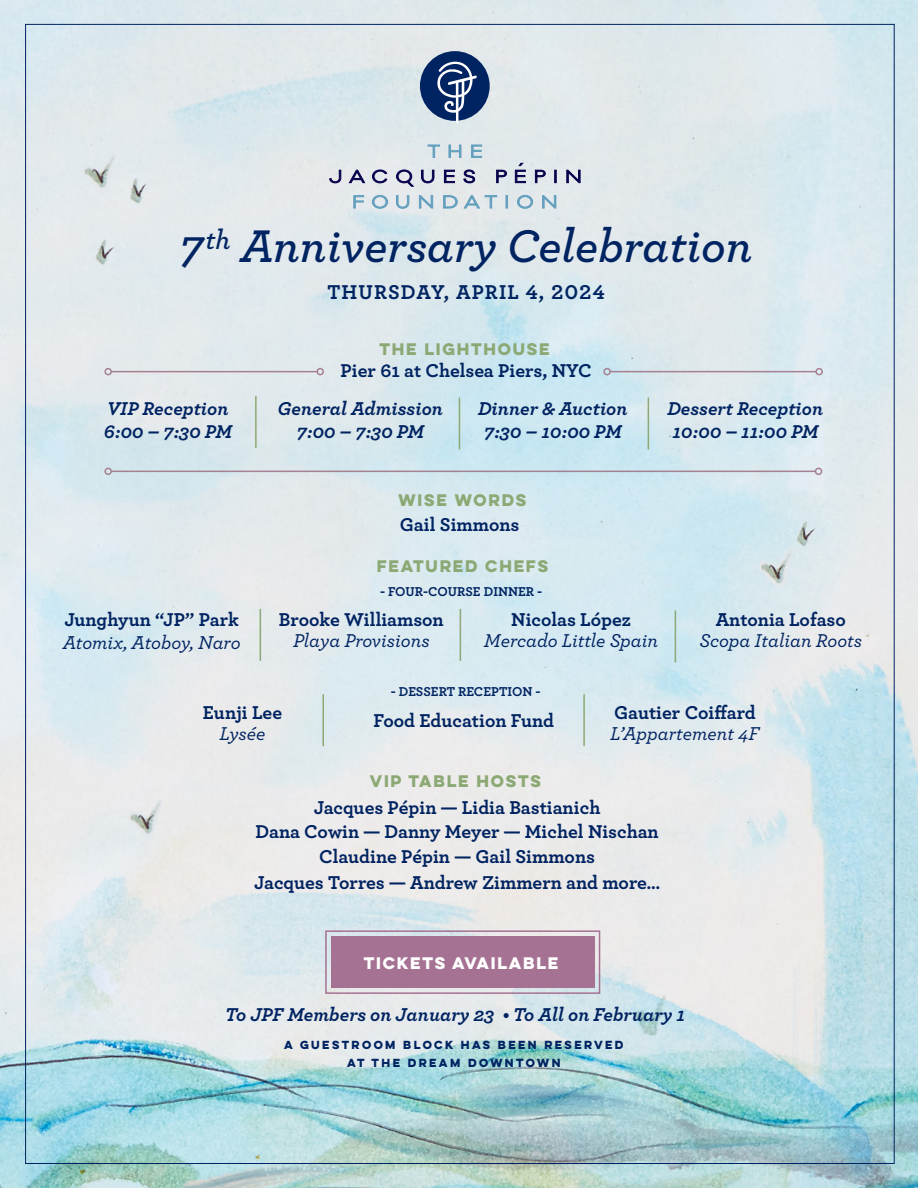
<style>
.page{position:relative;width:918px;height:1188px;background:#fff}
.page>*{position:absolute;margin:0;border:0;box-sizing:border-box;transform-origin:0 0}
.t1{font:italic 600 48px "Archer";color:#002361}
.t2{font:700 21px "Archer";letter-spacing:.05em;color:#002361}
.t3{font:700 19.5px/21px "Archer";color:#002361;text-align:center}
.t4{font:italic 700 19.5px/22.5px "Archer";color:#002361}
.t5{font:italic 500 19.5px/21px "Archer";color:#002361;text-align:center}
.t6{font:700 15px "Lulo Clean One";letter-spacing:-.11em;color:#8ca975}
.t7{font:700 15px "Lulo Clean One";letter-spacing:-.11em;color:#fff}
.t8{font:700 13.5px "Archer";color:#002361}
.t9{font:700 10.5px/18px "Lulo Clean One";color:#002361;text-align:center}
.s1{font-weight:700;font-style:normal}
.s2{font-weight:500;font-style:italic}
</style>
<div class="page">
<img style="left:0;top:0;width:918px;height:1188px">
<img style="left:81px;top:153px;width:36px;height:38px">
<img style="left:758px;top:549px;width:36px;height:38px">
<img style="left:127px;top:799px;width:36px;height:38px">
<img style="left:796px;top:521px;width:22px;height:27px">
<img style="left:95px;top:240px;width:22px;height:27px">
<img style="left:130px;top:178px;width:19px;height:27px">
<svg style="left:353px;top:195px;width:11px;height:14px"></svg>
<svg style="left:372px;top:195px;width:16px;height:14px"></svg>
<svg style="left:396px;top:195px;width:14px;height:14px"></svg>
<svg style="left:419px;top:195px;width:14px;height:14px"></svg>
<svg style="left:443px;top:195px;width:54px;height:14px"></svg>
<svg style="left:506px;top:195px;width:2px;height:13px"></svg>
<svg style="left:517px;top:195px;width:16px;height:14px"></svg>
<svg style="left:542px;top:195px;width:15px;height:14px"></svg>
<svg style="left:427px;top:144px;width:13px;height:14px"></svg>
<svg style="left:448px;top:144px;width:14px;height:14px"></svg>
<svg style="left:471px;top:144px;width:11px;height:14px"></svg>
<svg style="left:329px;top:169px;width:13px;height:15px"></svg>
<svg style="left:348px;top:169px;width:18px;height:15px"></svg>
<svg style="left:396px;top:169px;width:19px;height:18px"></svg>
<svg style="left:421px;top:169px;width:14px;height:15px"></svg>
<svg style="left:444px;top:169px;width:11px;height:14px"></svg>
<svg style="left:463px;top:169px;width:12px;height:15px"></svg>
<svg style="left:496px;top:169px;width:11px;height:14px"></svg>
<svg style="left:515px;top:163px;width:11px;height:20px"></svg>
<svg style="left:535px;top:169px;width:11px;height:14px"></svg>
<svg style="left:554px;top:170px;width:3px;height:13px"></svg>
<svg style="left:566px;top:169px;width:15px;height:14px"></svg>
<svg style="left:372px;top:169px;width:16px;height:15px"></svg>
<div style="left:420px;top:51px;width:70px;height:70px;background:#002361;border-radius:50%"></div>
<svg style="left:436px;top:62px;width:41px;height:61px"></svg>
<div style="left:331px;top:936px;width:264px;height:52px;background:#a57293"></div>
<hr style="left:111px;top:471px;width:705px;height:1px;background:#a58091">
<div style="left:104px;top:468px;width:8px;height:7px;border:2px solid #a58091;border-radius:50%"></div>
<div style="left:815px;top:468px;width:7px;height:7px;border:2px solid #a58091;border-radius:50%"></div>
<hr style="left:111px;top:371px;width:206px;height:1px;background:#a58091">
<div style="left:104px;top:368px;width:8px;height:7px;border:2px solid #a58091;border-radius:50%"></div>
<div style="left:316px;top:368px;width:8px;height:7px;border:2px solid #a58091;border-radius:50%"></div>
<hr style="left:610px;top:371px;width:206px;height:1px;background:#a58091">
<div style="left:603px;top:368px;width:8px;height:7px;border:2px solid #a58091;border-radius:50%"></div>
<div style="left:815px;top:368px;width:8px;height:7px;border:2px solid #a58091;border-radius:50%"></div>
<hr style="left:648px;top:398px;width:1px;height:51px;background:#8ca975">
<hr style="left:675px;top:610px;width:1px;height:52px;background:#8ca975">
<hr style="left:460px;top:609px;width:1px;height:52px;background:#8ca975">
<hr style="left:260px;top:609px;width:1px;height:52px;background:#8ca975">
<hr style="left:255px;top:396px;width:2px;height:52px;background:#8ca975">
<hr style="left:459px;top:398px;width:1px;height:51px;background:#8ca975">
<div style="left:325px;top:930px;width:275px;height:64px;border:2px solid #a57293"></div>
<hr style="left:322px;top:694px;width:2px;height:52px;background:#8ca975">
<hr style="left:583px;top:694px;width:2px;height:52px;background:#8ca975">
<p class="t1" style="left:180px;top:209px;width:574px">7<sup>th</sup> Anniversary Celebration</p>
<p class="t2" style="left:328px;top:275px;width:279px">THURSDAY, APRIL 4, 2024</p>
<p class="t6" style="left:379px;top:337px;width:175px">THE LIGHTHOUSE</p>
<p class="t3" style="left:341px;top:359px;width:253px">Pier 61 at Chelsea Piers, NYC</p>
<p class="t4" style="left:104px;top:396px;width:130px">VIP Reception<br>6:00 – 7:30 PM</p>
<p class="t4" style="left:278px;top:396px;width:167px;text-align:center">General Admission<br>7:00 – 7:30 PM</p>
<p class="t4" style="left:478px;top:396px;width:151px;text-align:center">Dinner &amp; Auction<br>7:30 – 10:00 PM</p>
<p class="t4" style="left:667px;top:396px;width:157px">Dessert Reception<br>10:00 – 11:00 PM</p>
<p class="t6" style="left:399px;top:489px;width:133px">WISE WORDS</p>
<p class="t3" style="left:400px;top:513px;width:121px">Gail Simmons</p>
<p class="t6" style="left:377px;top:554px;width:176px">FEATURED CHEFS</p>
<p class="t8" style="left:380px;top:581px;width:164px">- FOUR-COURSE DINNER -</p>
<p class="t5" style="left:63px;top:607px;width:179px;line-height:22.5px;text-align:left"><span class="s1">Junghyun “JP” Park<br></span>Atomix, Atoboy, Naro</p>
<p class="t3" style="left:279px;top:608px;width:166px">Brooke Williamson<br><span class="s2">Playa Provisions</span></p>
<p class="t5" style="left:484px;top:608px;width:176px"><span class="s1">Nicolas López<br></span>Mercado Little Spain</p>
<p class="t5" style="left:699px;top:608px;width:164px"><span class="s1">Antonia Lofaso<br></span>Scopa Italian Roots</p>
<p class="t8" style="left:391px;top:681px;width:151px">- DESSERT RECEPTION -</p>
<p class="t3" style="left:203px;top:701px;width:81px">Eunji Lee<br><span class="s2">Lysée</span></p>
<p class="t3" style="left:373px;top:708px;width:182px">Food Education Fund</p>
<p class="t3" style="left:610px;top:701px;width:151px;text-align:left">Gautier Coiffard<br><span class="s2">L’Appartement 4F</span></p>
<p class="t6" style="left:370px;top:769px;width:176px">VIP TABLE HOSTS</p>
<p class="t3" style="left:255px;top:794px;width:405px;line-height:24.8px">Jacques Pépin — Lidia Bastianich<br>Dana Cowin — Danny Meyer — Michel Nischan<br>Claudine Pépin — Gail Simmons</p>
<p class="t3" style="left:254px;top:871px;width:407px">Jacques Torres — Andrew Zimmern and more…</p>
<p class="t7" style="left:364px;top:951px;width:200px">TICKETS AVAILABLE</p>
<p class="t4" style="left:225px;top:1002px;width:461px">To JPF Members on January 23 • To All on February 1</p>
<p class="t9" style="left:284px;top:1036px;width:343px">A GUESTROOM BLOCK HAS BEEN RESERVED<br>AT THE DREAM DOWNTOWN</p>
</div>
